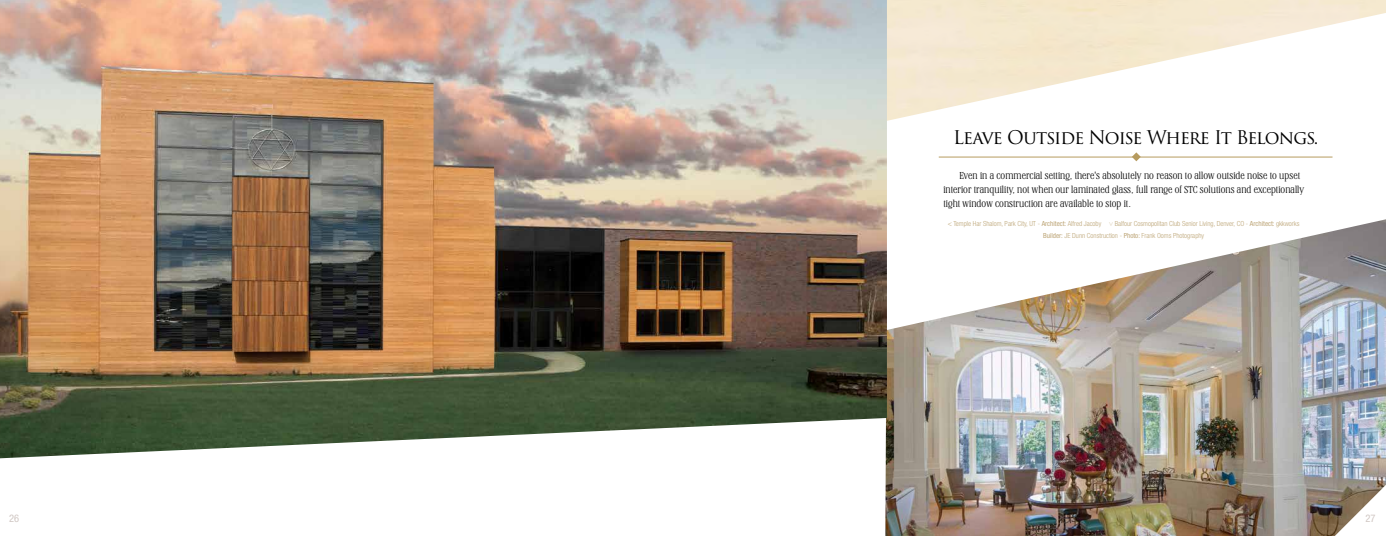
<style>
.page{position:relative;width:1386px;height:536px;background:#fff}
.page>*{position:absolute;margin:0;border:0;box-sizing:border-box;transform-origin:0 0}
.t1{font:18.38px "Trajan Pro 3";letter-spacing:-.06em;color:#000}
.t2{font:300 10.5px/14px "Stirling";color:#000}
.t3{font:condensed 10.5px "Helvetica Neue";color:#d1c8c4}
.t4{font:300 condensed 7px/12.2px "Helvetica Neue";color:#bda576}
.s1{font-family:"Minion Pro";font-weight:400}
.s2{font-weight:400}
</style>
<div class="page">
<img style="left:887px;top:0;width:499px;height:121px">
<img style="left:885px;top:219px;width:501px;height:317px">
<svg style="left:1335px;top:484px;width:51px;height:52px"></svg>
<img style="left:0;top:0;width:887px;height:458px">
<hr style="left:939px;top:157px;width:394px;height:1px;background:#b69b5f">
<svg style="left:1132px;top:152px;width:9px;height:9px"></svg>
<svg style="left:1109px;top:222px;width:4px;height:4px"></svg>
<h1 class="t1" style="left:953px;top:125px;width:367px">Leave Outside Noise Where It Belongs.</h1>
<p class="t2" style="left:943px;top:168px;width:363px;text-indent:16px">Even in a commercial setting, there<span class="s1">'</span>s absolutely no reason to allow outside noise to upset interior tranquility, not when our laminated glass, full range of STC solutions and exceptionally tight window construction are available to stop it.</p>
<p class="t4" style="left:948px;top:217px;width:155px">&lt; Temple Har Shalom, Park City, UT - <span class="s2">Architect:</span> Alfred Jacoby</p>
<p class="t4" style="left:1043px;top:217px;width:258px;text-indent:72px">Balfour Cosmopolitan Club Senior Living, Denver, CO - <span class="s2">Architect:</span> gkkworks<br><span class="s2">Builder:</span> JE Dunn Construction - <span class="s2">Photo:</span> Frank Ooms Photography</p>
<p class="t3" style="left:9px;top:512px;width:12px">26</p>
<p class="t3" style="left:1366px;top:511px;width:12px">27</p>
</div>
